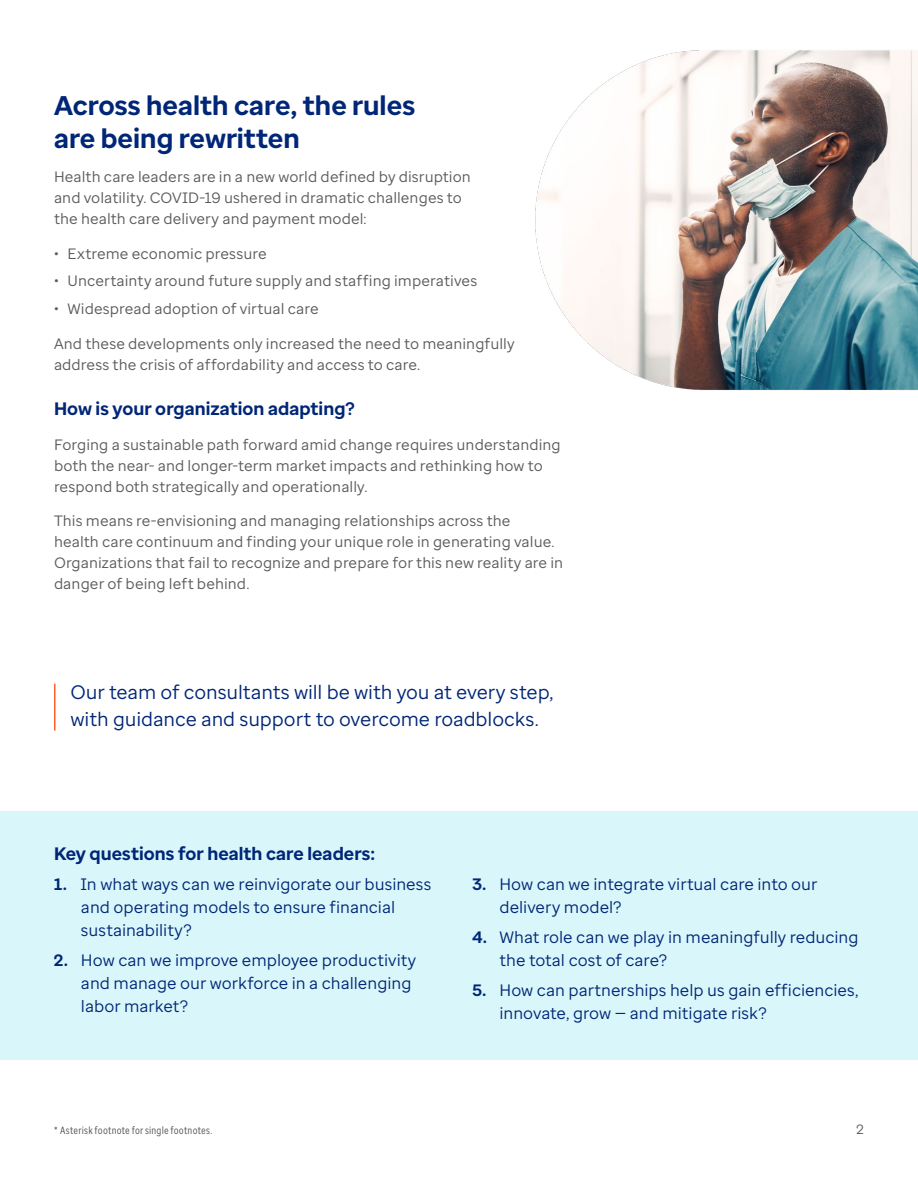
<style>
.page{position:relative;width:918px;height:1188px;background:#fff}
.page>*{position:absolute;margin:0;border:0;box-sizing:border-box;transform-origin:0 0}
.t1{font:700 27px/32.4px "Optum Sans";color:#002677}
.t2{font:19.5px/27.3px "Optum Sans";letter-spacing:-.005em;color:#002677}
.t3{font:700 18px "Optum Sans";letter-spacing:.005em;color:#002677}
.t4{font:16.5px/23.1px "Optum Sans";color:#002677}
.t5{font:15px/21px "Optum Sans";letter-spacing:.005em;color:#5a5a5a}
.t6{font:13.5px "Optum Sans";color:#5a5a5a}
.t7{font:10.5px "Optum Sans Cond";letter-spacing:.02em;color:#5a5a5a}
.s1{font-weight:700}
</style>
<div class="page">
<div style="left:0;top:811px;width:918px;height:248px;background:#d9f6fa"></div>
<hr style="left:54px;top:684px;width:2px;height:47px;background:#ff612b">
<img style="left:535px;top:50px;width:383px;height:340px">
<h1 class="t1" style="left:54px;top:90px;width:363px">Across health care, the rules are being rewritten</h1>
<p class="t5" style="left:54px;top:166px;width:418px">Health care leaders are in a new world defined by disruption and volatility. COVID-19 ushered in dramatic challenges to the health care delivery and payment model:</p>
<p class="t5" style="left:54px;top:243px;width:214px">• Extreme economic pressure</p>
<p class="t5" style="left:54px;top:270px;width:425px">• Uncertainty around future supply and staffing imperatives</p>
<p class="t5" style="left:54px;top:298px;width:266px">• Widespread adoption of virtual care</p>
<p class="t5" style="left:54px;top:333px;width:462px">And these developments only increased the need to meaningfully address the crisis of affordability and access to care.</p>
<p class="t3" style="left:54px;top:397px;width:302px">How is your organization adapting?</p>
<p class="t5" style="left:54px;top:434px;width:508px">Forging a sustainable path forward amid change requires understanding both the near- and longer-term market impacts and rethinking how to respond both strategically and operationally.</p>
<p class="t5" style="left:54px;top:510px;width:511px">This means re-envisioning and managing relationships across the<br>health care continuum and finding your unique role in generating value.<br>Organizations that fail to recognize and prepare for this new reality are in danger of being left behind.</p>
<h2 class="t2" style="left:70px;top:678px;width:484px">Our team of consultants will be with you at every step, with guidance and support to overcome roadblocks.</h2>
<p class="t3" style="left:54px;top:842px;width:323px">Key questions for health care leaders:</p>
<p class="t4" style="left:81px;top:872px;width:352px;text-indent:-27px"><span class="s1">1.</span> In what ways can we reinvigorate our business and operating models to ensure financial sustainability?</p>
<p class="t4" style="left:81px;top:948px;width:337px;text-indent:-27px"><span class="s1">2.</span> How can we improve employee productivity and manage our workforce in a challenging labor market?</p>
<p class="t4" style="left:499px;top:872px;width:319px;text-indent:-27px"><span class="s1">3.</span> How can we integrate virtual care into our delivery model?</p>
<p class="t4" style="left:499px;top:925px;width:361px;text-indent:-27px"><span class="s1">4.</span> What role can we play in meaningfully reducing the total cost of care?</p>
<p class="t4" style="left:500px;top:978px;width:360px;text-indent:-27px"><span class="s1">5.</span> How can partnerships help us gain efficiencies, innovate, grow — and mitigate risk?</p>
<p class="t7" style="left:54px;top:1124px;width:160px">* Asterisk footnote for single footnotes.</p>
<p class="t6" style="left:857px;top:1120px;width:9px">2</p>
</div>
